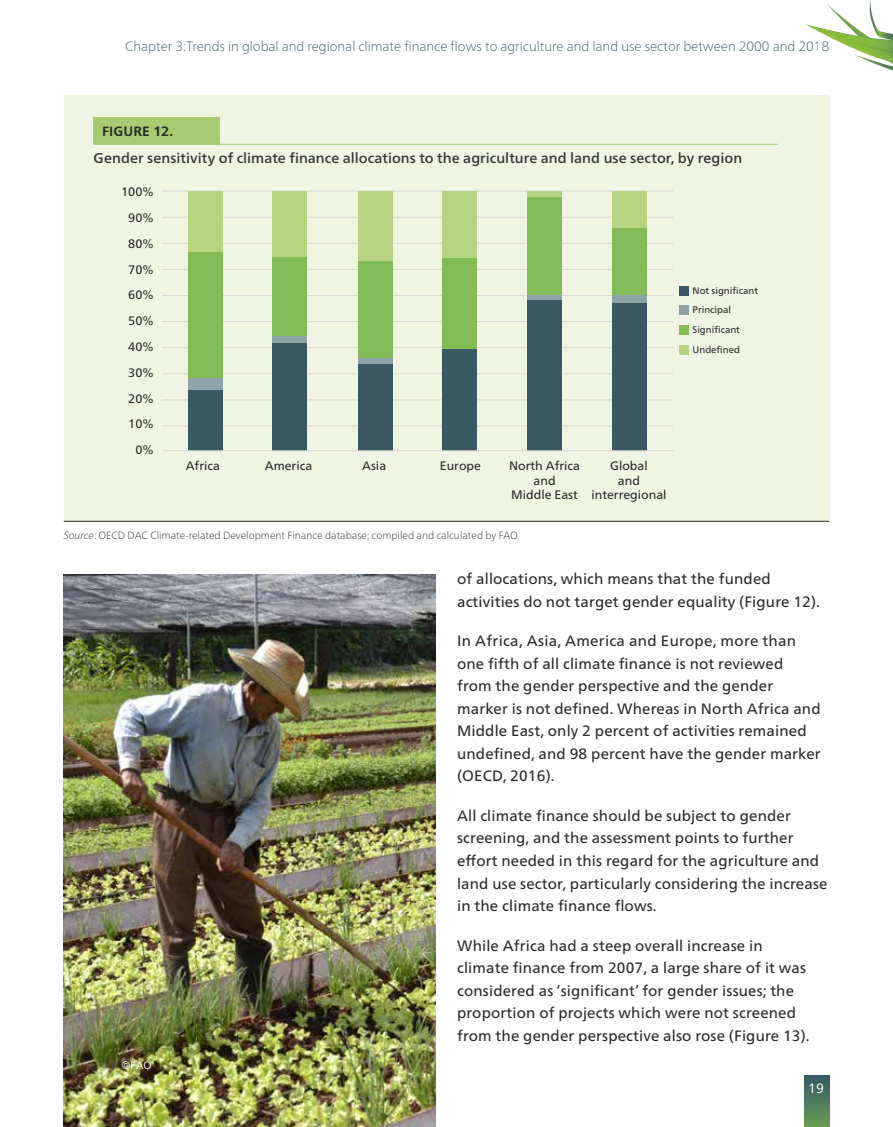
<style>
.page{position:relative;width:893px;height:1127px;background:#fff}
.page>*{position:absolute;margin:0;border:0;box-sizing:border-box;transform-origin:0 0}
.t1{font:15px/22.5px "Frutiger Neue LTCYR";letter-spacing:.01em;color:#292929}
.t2{font:500 14.25px "Frutiger Neue LTCYR";letter-spacing:.005em;color:#393939}
.t3{font:100 13.5px "Frutiger Neue LTCYR";color:#395862}
.t4{font:700 13.5px "Frutiger Neue LTCYR";letter-spacing:.015em;color:#292929}
.t5{font:13.5px "Frutiger Neue LTCYR";color:#fff}
.t6{font:12.3px/14.7px "Frutiger Neue LTCYR";color:#292929;text-align:center}
.t7{font:100 10.5px "Frutiger Neue LTCYR";color:#292929}
.t8{font:10.5px "Arial";color:#fff}
.t9{font:9.6px "Frutiger Neue LTCYR";color:#292929}
.s1{font-style:italic}
</style>
<div class="page">
<div style="left:804px;top:1075px;width:26px;height:52px;background:linear-gradient(to bottom,#335a67,#699a53)"></div>
<svg style="left:805px;top:0;width:88px;height:71px"></svg>
<div style="left:64px;top:95px;width:765px;height:426px;background:#eff5e2"></div>
<div style="left:94px;top:117px;width:126px;height:28px;background:#a6cc6f"></div>
<hr style="left:174px;top:144px;width:604px;height:1px;background:#a6cc6f">
<hr style="left:162px;top:425px;width:511px;height:1px;background:#d7d6d5">
<hr style="left:162px;top:399px;width:511px;height:1px;background:#d7d6d5">
<hr style="left:162px;top:373px;width:511px;height:1px;background:#d7d6d5">
<hr style="left:162px;top:347px;width:511px;height:1px;background:#d7d6d5">
<hr style="left:162px;top:321px;width:511px;height:1px;background:#d7d6d5">
<hr style="left:162px;top:295px;width:511px;height:1px;background:#d7d6d5">
<hr style="left:162px;top:269px;width:511px;height:1px;background:#d7d6d5">
<hr style="left:162px;top:243px;width:511px;height:1px;background:#d7d6d5">
<hr style="left:162px;top:217px;width:511px;height:1px;background:#d7d6d5">
<hr style="left:162px;top:191px;width:511px;height:1px;background:#d7d6d5">
<div style="left:188px;top:191px;width:34px;height:61px;background:#b7d483"></div>
<div style="left:188px;top:252px;width:34px;height:126px;background:#83bc56"></div>
<div style="left:188px;top:378px;width:34px;height:12px;background:#8ca4a8"></div>
<div style="left:188px;top:390px;width:34px;height:60px;background:#395861"></div>
<div style="left:272px;top:343px;width:34px;height:107px;background:#395861"></div>
<div style="left:272px;top:335px;width:34px;height:8px;background:#8ca4a8"></div>
<div style="left:272px;top:257px;width:34px;height:78px;background:#83bc56"></div>
<div style="left:272px;top:191px;width:34px;height:66px;background:#b7d483"></div>
<div style="left:358px;top:191px;width:34px;height:70px;background:#b7d483"></div>
<div style="left:358px;top:261px;width:34px;height:97px;background:#83bc56"></div>
<div style="left:358px;top:358px;width:34px;height:6px;background:#8ca4a8"></div>
<div style="left:358px;top:364px;width:34px;height:86px;background:#395861"></div>
<div style="left:442px;top:349px;width:34px;height:101px;background:#395861"></div>
<div style="left:442px;top:258px;width:34px;height:91px;background:#83bc56"></div>
<div style="left:442px;top:191px;width:34px;height:67px;background:#b7d483"></div>
<div style="left:528px;top:191px;width:34px;height:6px;background:#b7d483"></div>
<div style="left:528px;top:197px;width:34px;height:99px;background:#83bc56"></div>
<div style="left:528px;top:296px;width:34px;height:5px;background:#8ca4a8"></div>
<div style="left:528px;top:301px;width:34px;height:150px;background:#395861"></div>
<div style="left:612px;top:302px;width:34px;height:149px;background:#395861"></div>
<div style="left:612px;top:294px;width:34px;height:9px;background:#8ca4a8"></div>
<div style="left:612px;top:228px;width:34px;height:66px;background:#83bc56"></div>
<div style="left:612px;top:191px;width:34px;height:37px;background:#b7d483"></div>
<hr style="left:162px;top:450px;width:512px;height:1px;background:#d7d6d5">
<div style="left:679px;top:345px;width:9px;height:10px;background:#b7d483"></div>
<div style="left:679px;top:305px;width:9px;height:9px;background:#8ca4a8"></div>
<div style="left:679px;top:325px;width:9px;height:9px;background:#83bc56"></div>
<div style="left:679px;top:286px;width:9px;height:10px;background:#395861"></div>
<hr style="left:64px;top:521px;width:765px;height:1px;background:#292929">
<img style="left:64px;top:574px;width:372px;height:553px">
<p class="t3" style="left:125px;top:38px;width:705px">Chapter 3:Trends in global and regional climate finance flows to agriculture and land use sector between 2000 and 2018</p>
<p class="t4" style="left:102px;top:123px;width:72px">FIGURE 12.</p>
<p class="t2" style="left:93px;top:150px;width:650px">Gender sensitivity of climate finance allocations to the agriculture and land use sector, by region</p>
<p class="t6" style="left:121px;top:185px;width:34px">100%</p>
<p class="t6" style="left:128px;top:210px;width:27px">90%</p>
<p class="t6" style="left:128px;top:236px;width:27px">80%</p>
<p class="t6" style="left:128px;top:262px;width:27px">70%</p>
<p class="t6" style="left:128px;top:288px;width:27px">60%</p>
<p class="t6" style="left:128px;top:313px;width:27px">50%</p>
<p class="t6" style="left:128px;top:339px;width:27px">40%</p>
<p class="t6" style="left:128px;top:365px;width:27px">30%</p>
<p class="t6" style="left:128px;top:391px;width:27px">20%</p>
<p class="t6" style="left:128px;top:417px;width:27px">10%</p>
<p class="t6" style="left:135px;top:442px;width:20px">0%</p>
<p class="t6" style="left:186px;top:458px;width:36px">Africa</p>
<p class="t6" style="left:265px;top:458px;width:49px">America</p>
<p class="t6" style="left:362px;top:458px;width:26px">Asia</p>
<p class="t6" style="left:440px;top:458px;width:43px">Europe</p>
<p class="t6" style="left:509px;top:458px;width:73px">North Africa and<br>Middle East</p>
<p class="t6" style="left:591px;top:458px;width:77px">Global<br>and interregional</p>
<p class="t7" style="left:64px;top:528px;width:458px"><span class="s1">Source</span>: OECD DAC Climate-related Development Finance database; compiled and calculated by FAO.</p>
<p class="t9" style="left:692px;top:285px;width:67px">Not significant</p>
<p class="t9" style="left:692px;top:304px;width:40px">Principal</p>
<p class="t9" style="left:692px;top:324px;width:49px">Significant</p>
<p class="t9" style="left:692px;top:344px;width:49px">Undefined</p>
<p class="t8" style="left:122px;top:1058px;width:31px">©FAO</p>
<p class="t1" style="left:457px;top:568px;width:364px">of allocations, which means that the funded activities do not target gender equality (Figure 12).</p>
<p class="t1" style="left:457px;top:630px;width:365px">In Africa, Asia, America and Europe, more than one fifth of all climate finance is not reviewed from the gender perspective and the gender marker is not defined. Whereas in North Africa and Middle East, only 2 percent of activities remained undefined, and 98 percent have the gender marker (OECD, 2016).</p>
<p class="t1" style="left:457px;top:804px;width:372px">All climate finance should be subject to gender screening, and the assessment points to further effort needed in this regard for the agriculture and land use sector, particularly considering the increase in the climate finance flows.</p>
<p class="t1" style="left:457px;top:934px;width:354px">While Africa had a steep overall increase in climate finance from 2007, a large share of it was considered as ‘significant’ for gender issues; the proportion of projects which were not screened from the gender perspective also rose (Figure 13).</p>
<p class="t5" style="left:808px;top:1080px;width:17px">19</p>
</div>
